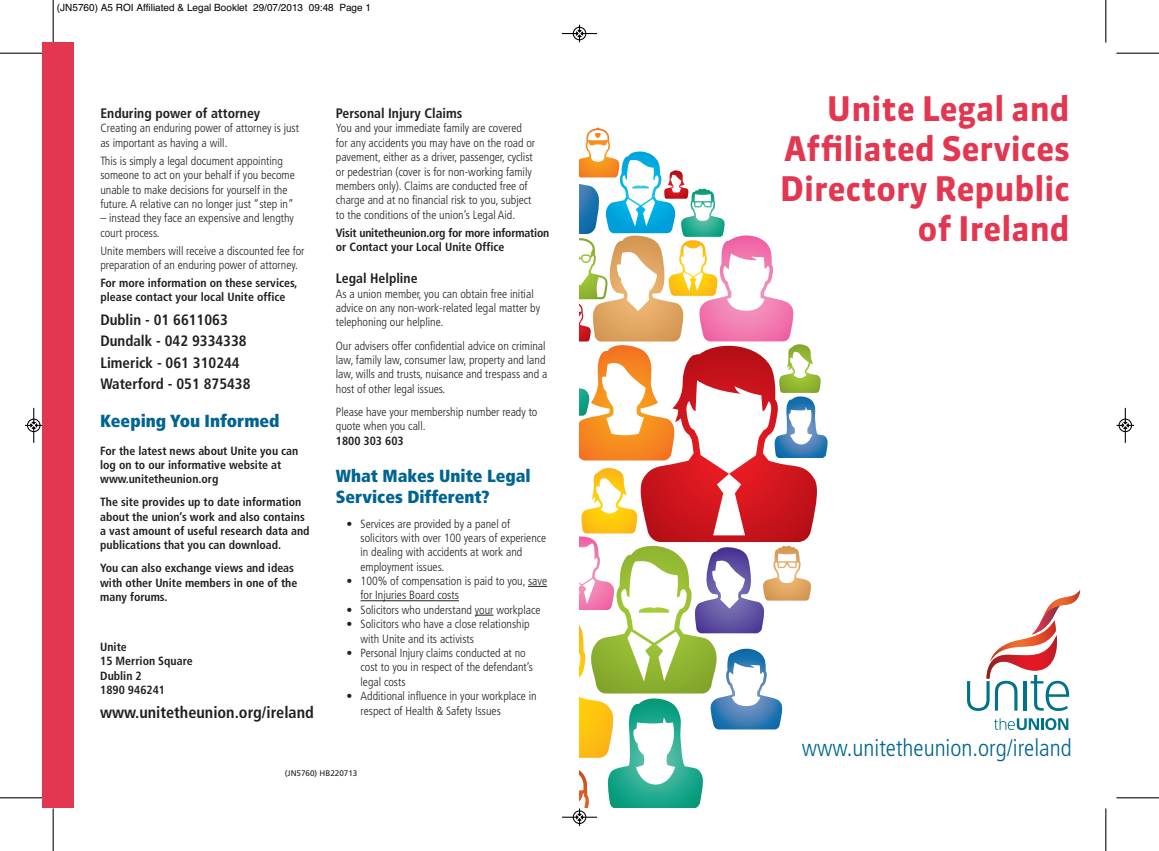
<style>
.page{position:relative;width:1159px;height:851px;background:#fff}
.page>*{position:absolute;margin:0;border:0;box-sizing:border-box;transform-origin:0 0}
.t1{font:700 33.75px/40px "Sanuk OT";color:#e33650;text-align:right}
.t2{font:300 condensed 23.75px "Frutiger";color:#006492}
.t3{font:900 condensed 17.5px/20px "Frutiger";color:#006492}
.t4{font:700 condensed 16.25px "Frutiger";color:#231f20}
.t5{font:700 condensed 15px/21.5px "Frutiger";color:#231f20}
.t6{font:700 condensed 13.75px "Frutiger";color:#231f20}
.t7{font:300 condensed 11.88px/14.4px "Frutiger";color:#231f20}
.t8{font:700 condensed 11.88px/14.2px "Frutiger";color:#231f20}
.t9{font:10px "Helvetica";color:#000}
.t10{font:8.12px "Frutiger";color:#231f20}
</style>
<div class="page">
<svg style="left:994px;top:718px;width:74px;height:12px"></svg>
<svg style="left:967px;top:619px;width:103px;height:91px"></svg>
<img style="left:1042px;top:590px;width:38px;height:29px">
<svg style="left:528px;top:586px;width:19px;height:1px"></svg>
<hr style="left:360px;top:600px;width:99px;height:1px;background:#231f20">
<svg style="left:475px;top:614px;width:18px;height:1px"></svg>
<div style="left:43px;top:43px;width:31px;height:765px;background:#e33650"></div>
<hr style="left:53px;top:0;width:1px;height:43px;background:#000">
<hr style="left:0;top:53px;width:43px;height:1px;background:#000">
<hr style="left:1105px;top:0;width:1px;height:43px;background:#000">
<hr style="left:1116px;top:53px;width:43px;height:1px;background:#000">
<hr style="left:53px;top:808px;width:1px;height:42px;background:#000">
<hr style="left:0;top:797px;width:43px;height:1px;background:#000">
<hr style="left:1105px;top:808px;width:1px;height:42px;background:#000">
<hr style="left:1116px;top:797px;width:43px;height:1px;background:#000">
<div style="left:572px;top:26px;width:14px;height:15px;border:2px solid #fff;border-radius:50%"></div>
<hr style="left:562px;top:33px;width:35px;height:1px;background:#000">
<div style="left:573px;top:27px;width:13px;height:13px;border:1px solid #000;border-radius:50%"></div>
<svg style="left:575px;top:25px;width:9px;height:17px"></svg>
<div style="left:572px;top:810px;width:14px;height:14px;border:2px solid #fff;border-radius:50%"></div>
<hr style="left:562px;top:816px;width:35px;height:1px;background:#000">
<div style="left:573px;top:810px;width:13px;height:13px;border:1px solid #000;border-radius:50%"></div>
<svg style="left:575px;top:127px;width:253px;height:698px"></svg>
<div style="left:27px;top:418px;width:14px;height:14px;border:2px solid #fff;border-radius:50%"></div>
<hr style="left:33px;top:408px;width:1px;height:35px;background:#000">
<div style="left:27px;top:418px;width:14px;height:14px;border:1px solid #000;border-radius:50%"></div>
<svg style="left:25px;top:421px;width:17px;height:8px"></svg>
<div style="left:1118px;top:418px;width:14px;height:14px;border:2px solid #fff;border-radius:50%"></div>
<hr style="left:1124px;top:408px;width:2px;height:35px;background:#000">
<div style="left:1118px;top:418px;width:14px;height:14px;border:1px solid #000;border-radius:50%"></div>
<svg style="left:1116px;top:421px;width:18px;height:8px"></svg>
<p class="t9" style="left:57px;top:2px;width:316px">(JN5760) A5 ROI Affiliated &amp; Legal Booklet 29/07/2013 09:48 Page 1</p>
<p class="t6" style="left:100px;top:108px;width:161px">Enduring power of attorney</p>
<p class="t7" style="left:100px;top:122px;width:200px">Creating an enduring power of attorney is just as important as having a will.</p>
<p class="t7" style="left:100px;top:154px;width:196px">This is simply a legal document appointing someone to act on your behalf if you become unable to make decisions for yourself in the future.A relative can no longer just “step in”</p>
<p class="t7" style="left:100px;top:212px;width:195px">– instead they face an expensive and lengthy court process.</p>
<p class="t7" style="left:100px;top:244px;width:206px">Unite members will receive a discounted fee for preparation of an enduring power of attorney.</p>
<p class="t8" style="left:100px;top:276px;width:199px">For more information on these services, please contact your local Unite office</p>
<p class="t5" style="left:100px;top:310px;width:152px">Dublin - 01 6611063<br>Dundalk - 042 9334338<br>Limerick - 061 310244<br>Waterford - 051 875438</p>
<h3 class="t3" style="left:100px;top:412px;width:181px">Keeping You Informed</h3>
<p class="t8" style="left:100px;top:444px;width:200px">For the latest news about Unite you can log on to our informative website at www.unitetheunion.org</p>
<p class="t8" style="left:100px;top:496px;width:211px">The site provides up to date information about the union’s work and also contains a vast amount of useful research data and publications that you can download.</p>
<p class="t8" style="left:100px;top:562px;width:199px">You can also exchange views and ideas with other Unite members in one of the many forums.</p>
<p class="t8" style="left:100px;top:640px;width:94px">Unite<br>15 Merrion Square<br>Dublin 2<br>1890 946241</p>
<h3 class="t4" style="left:100px;top:705px;width:215px">www.unitetheunion.org/ireland</h3>
<p class="t6" style="left:336px;top:108px;width:128px">Personal Injury Claims</p>
<p class="t7" style="left:336px;top:122px;width:201px">You and your immediate family are covered for any accidents you may have on the road or pavement, either as a driver, passenger, cyclist or pedestrian (cover is for non-working family members only). Claims are conducted free of charge and at no financial risk to you, subject to the conditions of the union’s Legal Aid.</p>
<p class="t8" style="left:336px;top:226px;width:215px">Visit unitetheunion.org for more information or Contact your Local Unite Office</p>
<p class="t6" style="left:336px;top:273px;width:83px">Legal Helpline</p>
<p class="t7" style="left:336px;top:287px;width:206px">As a union member, you can obtain free initial advice on any non-work-related legal matter by telephoning our helpline.</p>
<p class="t7" style="left:336px;top:339px;width:213px">Our advisers offer confidential advice on criminal law, family law, consumer law, property and land law, wills and trusts, nuisance and trespass and a host of other legal issues.</p>
<p class="t7" style="left:336px;top:405px;width:203px">Please have your membership number ready to quote when you call.</p>
<p class="t8" style="left:336px;top:434px;width:69px">1800 303 603</p>
<h3 class="t3" style="left:336px;top:467px;width:196px">What Makes Unite Legal<br>Services Different?</h3>
<p class="t7" style="left:360px;top:517px;width:187px;text-indent:-14px">• Services are provided by a panel of solicitors with over 100 years of experience in dealing with accidents at work and employment issues.</p>
<p class="t7" style="left:360px;top:574px;width:188px;text-indent:-14px">• 100% of compensation is paid to you, save for Injuries Board costs</p>
<p class="t7" style="left:346px;top:603px;width:196px">• Solicitors who understand your workplace</p>
<p class="t7" style="left:360px;top:617px;width:171px;text-indent:-14px">• Solicitors who have a close relationship with Unite and its activists</p>
<p class="t7" style="left:360px;top:646px;width:174px;text-indent:-14px">• Personal Injury claims conducted at no cost to you in respect of the defendant’s legal costs</p>
<p class="t7" style="left:360px;top:689px;width:178px;text-indent:-14px">• Additional influence in your workplace in respect of Health &amp; Safety Issues</p>
<p class="t10" style="left:285px;top:769px;width:74px">(JN5760) HB220713</p>
<h1 class="t1" style="left:780px;top:91px;width:291px">Unite Legal and<br>Affiliated Services<br>Directory Republic of Ireland</h1>
<h2 class="t2" style="left:802px;top:738px;width:271px">www.unitetheunion.org/ireland</h2>
</div>
